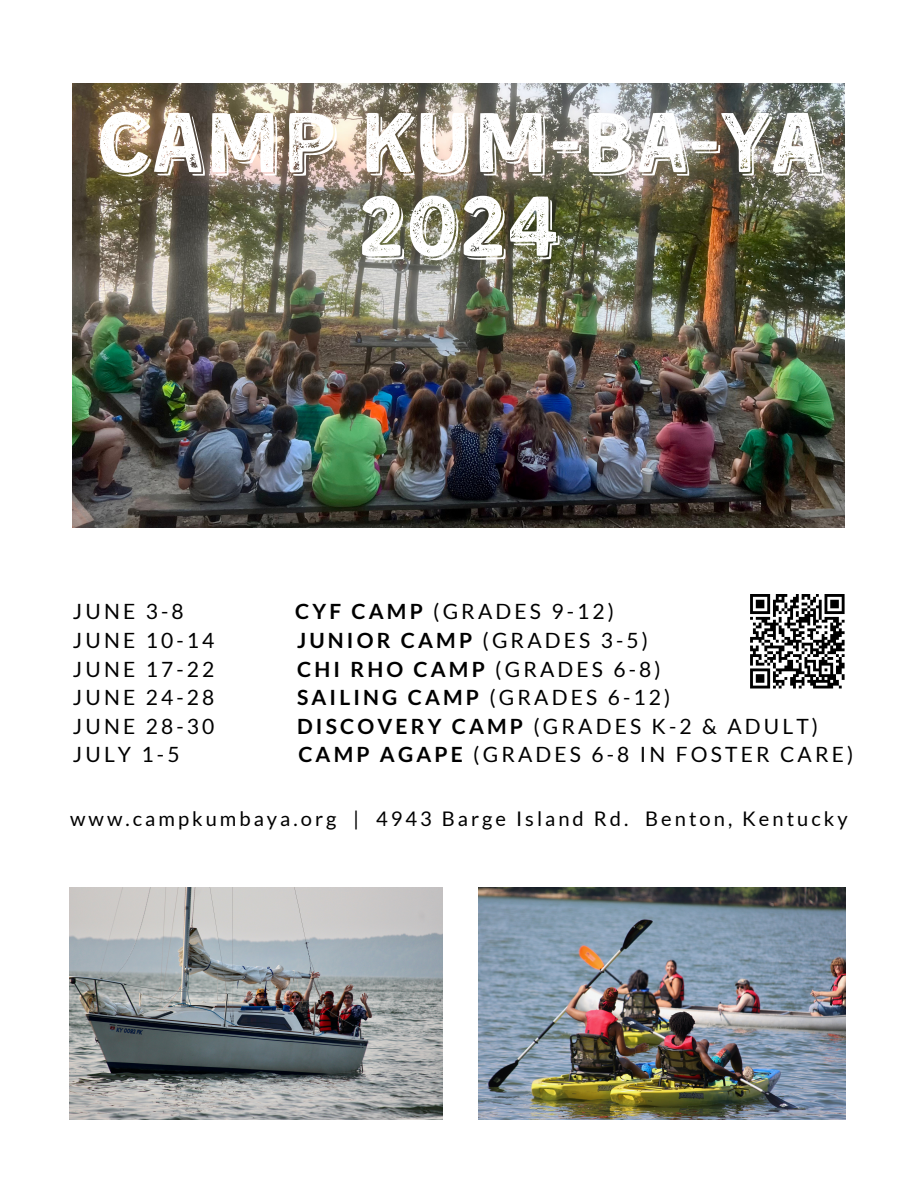
<style>
.page{position:relative;width:918px;height:1188px;background:#fff}
.page>*{position:absolute;margin:0;border:0;box-sizing:border-box;transform-origin:0 0}
.t1{font:87.3px "Kent 4 F Printed Shadowed";color:#fff}
.t2{font:21px "Lato";letter-spacing:.15em;color:#000}
.t3{font:20.1px "Lato";letter-spacing:.15em;color:#000}
.s1{font-weight:700}
</style>
<div class="page">
<img style="left:73px;top:84px;width:772px;height:443px">
<svg style="left:750px;top:594px;width:95px;height:94px"></svg>
<img style="left:69px;top:888px;width:374px;height:232px">
<img style="left:479px;top:888px;width:367px;height:232px">
<p class="t1" style="left:95px;top:107px;width:729px">CAMP KUM-BA-YA</p>
<p class="t1" style="left:358px;top:190px;width:204px">2024</p>
<p class="t2" style="left:73px;top:599px;width:112px">JUNE 3-8</p>
<p class="t2" style="left:295px;top:599px;width:321px"><span class="s1">CYF CAMP</span> (GRADES 9-12)</p>
<p class="t2" style="left:73px;top:627px;width:143px">JUNE 10-14</p>
<p class="t2" style="left:297px;top:627px;width:353px"><span class="s1">JUNIOR CAMP</span> (GRADES 3-5)</p>
<p class="t2" style="left:73px;top:656px;width:143px">JUNE 17-22</p>
<p class="t2" style="left:297px;top:656px;width:365px"><span class="s1">CHI RHO CAMP</span> (GRADES 6-8)</p>
<p class="t2" style="left:73px;top:685px;width:143px">JUNE 24-28</p>
<p class="t2" style="left:297px;top:685px;width:375px"><span class="s1">SAILING CAMP</span> (GRADES 6-12)</p>
<p class="t2" style="left:73px;top:713px;width:143px">JUNE 28-30</p>
<p class="t2" style="left:297px;top:713px;width:523px"><span class="s1">DISCOVERY CAMP</span> (GRADES K-2 &amp; ADULT)</p>
<p class="t2" style="left:73px;top:742px;width:108px">JULY 1-5</p>
<p class="t2" style="left:298px;top:742px;width:557px"><span class="s1">CAMP AGAPE</span> (GRADES 6-8 IN FOSTER CARE)</p>
<p class="t3" style="left:70px;top:806px;width:779px">www.campkumbaya.org | 4943 Barge Island Rd. Benton, Kentucky</p>
</div>
